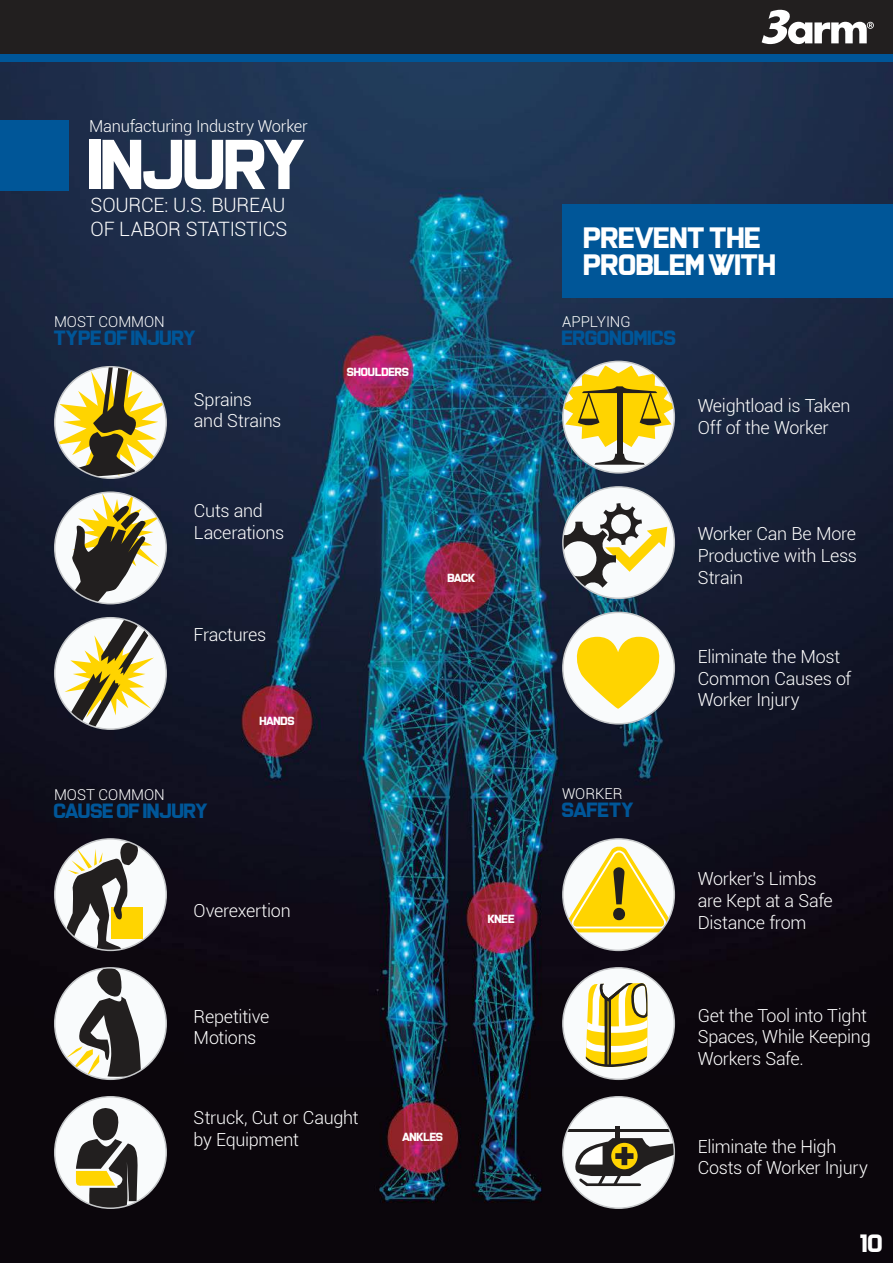
<style>
.page{position:relative;width:893px;height:1263px;background:#fff}
.page>*{position:absolute;margin:0;border:0;box-sizing:border-box;transform-origin:0 0}
.t1{font:72px "X Heighting";letter-spacing:-.015em;color:#fff}
.t2{font:30px/27px "X Heighting";color:#fff}
.t3{font:25.5px "X Heighting";color:#fff}
.t4{font:21px "X Heighting";letter-spacing:-.005em;color:#005698}
.t5{font:300 19.8px/23.7px "Roboto";letter-spacing:-.01em;color:#fff}
.t6{font:300 18px/21.6px "Roboto";letter-spacing:-.015em;color:#fff}
.t7{font:300 16.5px "Roboto";letter-spacing:-.015em;color:#fff}
.t8{font:300 15px "Roboto";color:#fff}
.t9{font:12px "X Heighting";color:#fff}
</style>
<div class="page">
<img style="left:0;top:62px;width:893px;height:1201px">
<div style="left:0;top:54px;width:893px;height:8px;background:#005698"></div>
<div style="left:0;top:0;width:893px;height:54px;background:#221f1f"></div>
<svg style="left:762px;top:10px;width:112px;height:34px"></svg>
<div style="left:0;top:120px;width:68px;height:71px;background:#005698"></div>
<svg style="left:55px;top:367px;width:111px;height:111px"></svg>
<div style="left:54px;top:366px;width:113px;height:113px;border:2px solid #c6c8ca;border-radius:50%"></div>
<div style="left:55px;top:839px;width:111px;height:111px;background:#f9fbfc;border-radius:50%"></div>
<div style="left:111px;top:907px;width:31px;height:31px;background:#ffd400"></div>
<svg style="left:61px;top:841px;width:78px;height:109px"></svg>
<div style="left:54px;top:838px;width:113px;height:113px;border:2px solid #c6c8ca;border-radius:50%"></div>
<svg style="left:60px;top:492px;width:102px;height:112px"></svg>
<div style="left:54px;top:491px;width:113px;height:113px;border:2px solid #c6c8ca;border-radius:50%"></div>
<div style="left:55px;top:968px;width:111px;height:111px;background:#f9fbfc;border-radius:50%"></div>
<svg style="left:66px;top:968px;width:75px;height:109px"></svg>
<div style="left:54px;top:967px;width:113px;height:113px;border:2px solid #c6c8ca;border-radius:50%"></div>
<div style="left:55px;top:618px;width:111px;height:111px;background:#f9fbfc;border-radius:50%"></div>
<svg style="left:64px;top:618px;width:90px;height:111px"></svg>
<div style="left:54px;top:617px;width:113px;height:113px;border:2px solid #c6c8ca;border-radius:50%"></div>
<div style="left:55px;top:1097px;width:111px;height:111px;background:#f9fbfc;border-radius:50%"></div>
<svg style="left:76px;top:1108px;width:62px;height:100px"></svg>
<div style="left:54px;top:1096px;width:113px;height:113px;border:2px solid #c6c8ca;border-radius:50%"></div>
<div style="left:562px;top:204px;width:331px;height:94px;background:#005698"></div>
<div style="left:563px;top:361px;width:111px;height:112px;background:#f9fbfc;border-radius:50%"></div>
<svg style="left:595px;top:454px;width:50px;height:11px"></svg>
<div style="left:617px;top:388px;width:5px;height:69px;background:#221f1f"></div>
<svg style="left:563px;top:365px;width:111px;height:82px"></svg>
<div style="left:562px;top:361px;width:113px;height:113px;border:2px solid #c6c8ca;border-radius:50%"></div>
<div style="left:563px;top:839px;width:111px;height:111px;background:#f9fbfc;border-radius:50%"></div>
<svg style="left:566px;top:846px;width:107px;height:86px"></svg>
<div style="left:562px;top:838px;width:113px;height:113px;border:2px solid #c6c8ca;border-radius:50%"></div>
<div style="left:563px;top:487px;width:111px;height:111px;background:#f9fbfc;border-radius:50%"></div>
<svg style="left:563px;top:503px;width:104px;height:93px"></svg>
<div style="left:562px;top:486px;width:113px;height:113px;border:2px solid #c6c8ca;border-radius:50%"></div>
<div style="left:563px;top:968px;width:111px;height:111px;background:#f9fbfc;border-radius:50%"></div>
<svg style="left:586px;top:983px;width:62px;height:84px"></svg>
<div style="left:562px;top:967px;width:113px;height:113px;border:2px solid #c6c8ca;border-radius:50%"></div>
<div style="left:563px;top:612px;width:111px;height:112px;background:#f9fbfc;border-radius:50%"></div>
<svg style="left:572px;top:637px;width:92px;height:72px"></svg>
<div style="left:562px;top:612px;width:113px;height:113px;border:2px solid #c6c8ca;border-radius:50%"></div>
<div style="left:563px;top:1097px;width:111px;height:111px;background:#f9fbfc;border-radius:50%"></div>
<div style="left:615px;top:1127px;width:5px;height:12px;background:#221f1f"></div>
<hr style="left:563px;top:1129px;width:110px;height:3px;background:#221f1f">
<svg style="left:572px;top:1132px;width:102px;height:54px"></svg>
<div style="left:562px;top:1096px;width:113px;height:113px;border:2px solid #c6c8ca;border-radius:50%"></div>
<p class="t7" style="left:89px;top:115px;width:220px">Manufacturing Industry Worker</p>
<h1 class="t1" style="left:89px;top:136px;width:219px">INJURY</h1>
<p class="t5" style="left:91px;top:193px;width:198px">SOURCE: U.S. BUREAU<br>OF LABOR STATISTICS</p>
<p class="t8" style="left:54px;top:315px;width:112px">MOST COMMON</p>
<p class="t4" style="left:54px;top:329px;width:144px">TYPE OF INJURY</p>
<p class="t6" style="left:194px;top:390px;width:89px">Sprains and Strains</p>
<p class="t6" style="left:194px;top:501px;width:92px">Cuts and<br>Lacerations</p>
<p class="t6" style="left:194px;top:625px;width:74px">Fractures</p>
<p class="t8" style="left:54px;top:788px;width:112px">MOST COMMON</p>
<p class="t4" style="left:54px;top:802px;width:156px">CAUSE OF INJURY</p>
<p class="t9" style="left:260px;top:716px;width:37px">HANDS</p>
<p class="t6" style="left:194px;top:899px;width:99px">Overexertion</p>
<p class="t9" style="left:347px;top:367px;width:63px">SHOULDERS</p>
<p class="t9" style="left:448px;top:574px;width:29px">BACK</p>
<p class="t9" style="left:488px;top:914px;width:28px">KNEE</p>
<p class="t6" style="left:194px;top:1005px;width:77px">Repetitive<br>Motions</p>
<p class="t6" style="left:194px;top:1106px;width:166px">Struck, Cut or Caught by Equipment</p>
<p class="t9" style="left:403px;top:1132px;width:42px">ANKLES</p>
<h2 class="t2" style="left:584px;top:225px;width:194px">PREVENT THE<br>PROBLEM WITH</h2>
<p class="t8" style="left:562px;top:311px;width:70px">APPLYING</p>
<p class="t4" style="left:562px;top:329px;width:116px">ERGONOMICS</p>
<p class="t6" style="left:698px;top:395px;width:154px">Weightload is Taken<br>Off of the Worker</p>
<p class="t8" style="left:562px;top:783px;width:62px">WORKER</p>
<p class="t4" style="left:562px;top:802px;width:73px">SAFETY</p>
<p class="t6" style="left:698px;top:523px;width:161px;text-align:justify">Worker Can Be More Productive with Less Strain</p>
<p class="t6" style="left:698px;top:645px;width:155px">Eliminate the Most<br>Common Causes of<br>Worker Injury</p>
<p class="t6" style="left:698px;top:868px;width:137px">Worker's Limbs are Kept at a Safe<br>Distance from</p>
<p class="t6" style="left:698px;top:1004px;width:175px">Get the Tool into Tight<br>Spaces, While Keeping<br>Workers Safe.</p>
<p class="t6" style="left:698px;top:1135px;width:172px">Eliminate the High<br>Costs of Worker Injury</p>
<h3 class="t3" style="left:860px;top:1233px;width:24px">10</h3>
</div>
